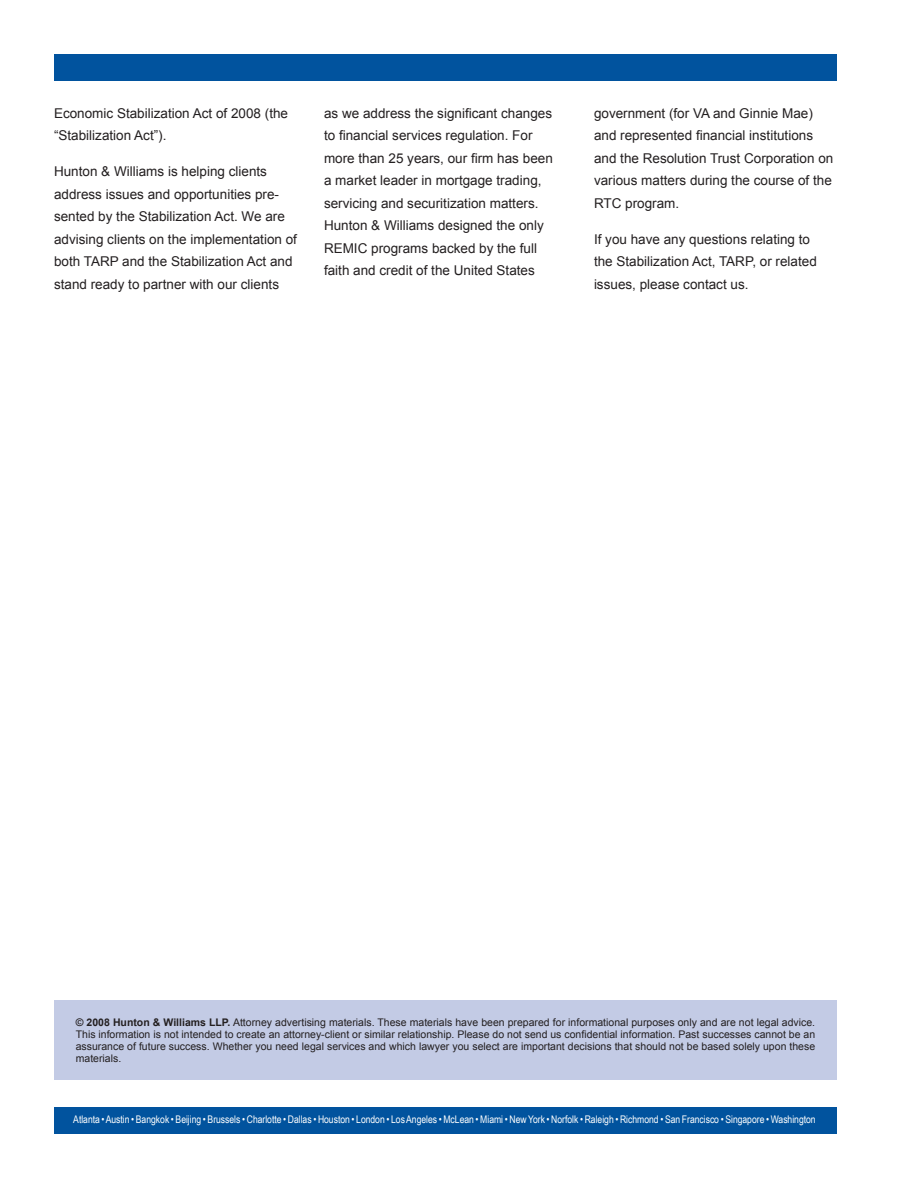
<style>
.page{position:relative;width:918px;height:1188px;background:#fff}
.page>*{position:absolute;margin:0;border:0;box-sizing:border-box;transform-origin:0 0}
.t1{font:13.5px/22.5px "Arial";color:#231f20}
.t2{font:10.5px/12px "Arial";color:#231f20;text-align:justify}
.t3{font:10.5px "Arial Narrow";color:#fff}
.s1{font-weight:700}
</style>
<div class="page">
<div style="left:54px;top:1107px;width:783px;height:26px;background:#01539e"></div>
<div style="left:54px;top:54px;width:783px;height:26px;background:#01539e"></div>
<div style="left:54px;top:1000px;width:783px;height:80px;background:#c3cbe5"></div>
<p class="t1" style="left:54px;top:102px;width:236px">Economic Stabilization Act of 2008 (the “Stabilization Act”).</p>
<p class="t1" style="left:54px;top:160px;width:244px">Hunton &amp; Williams is helping clients address issues and opportunities pre&shy;sented by the Stabilization Act. We are advising clients on the implementation of both TARP and the Stabilization Act and stand ready to partner with our clients</p>
<p class="t1" style="left:324px;top:102px;width:230px">as we address the significant changes to financial services regulation. For more than 25 years, our firm has been a market leader in mortgage trading, servicing and securitization matters.<br>Hunton &amp; Williams designed the only REMIC programs backed by the full faith and credit of the United States</p>
<p class="t1" style="left:594px;top:102px;width:241px">government (for VA and Ginnie Mae) and represented financial institutions and the Resolution Trust Corporation on various matters during the course of the RTC program.</p>
<p class="t1" style="left:594px;top:228px;width:224px">If you have any questions relating to the Stabilization Act, TARP, or related issues, please contact us.</p>
<p class="t2" style="left:76px;top:1016px;width:741px"><span class="s1">© 2008 Hunton &amp; Williams LLP.</span> Attorney advertising materials. These materials have been prepared for informational purposes only and are not legal advice.<br>This information is not intended to create an attorney-client or similar relationship. Please do not send us confidential information. Past successes cannot be an assurance of future success. Whether you need legal services and which lawyer you select are important decisions that should not be based solely upon these materials.</p>
<p class="t3" style="left:73px;top:1111px;width:744px">Atlanta • Austin • Bangkok • Beijing • Brussels • Charlotte • Dallas • Houston • London • Los Angeles • McLean • Miami • New York • Norfolk • Raleigh • Richmond • San Francisco • Singapore • Washington</p>
</div>
